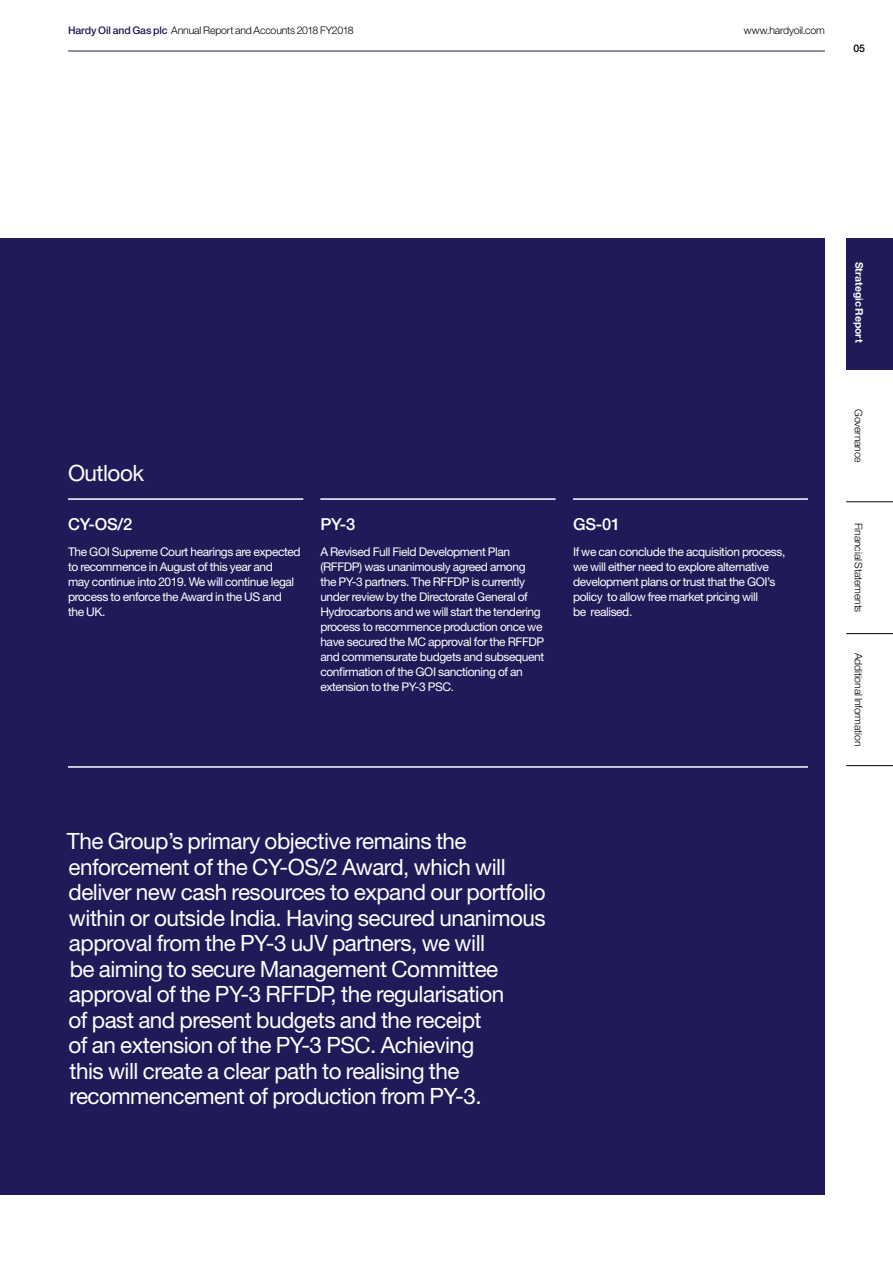
<style>
.page{position:relative;width:893px;height:1263px;background:#fff}
.page>*{position:absolute;margin:0;border:0;box-sizing:border-box;transform-origin:0 0}
.t1{font:22.5px/25.5px "Helvetica Neue";letter-spacing:-.025em;color:#fff}
.t2{font:500 16.5px "Helvetica Neue";letter-spacing:-.01em;color:#fff}
.t3{font:12px/15px "Helvetica Neue";letter-spacing:-.035em;color:#fff}
.t4{font:300 10.5px "Helvetica Neue";letter-spacing:-.015em;color:#000}
.t5{font:700 10.5px "Helvetica Neue";letter-spacing:-.005em;color:#fff}
.t6{font:500 10.5px "Helvetica Neue";color:#000}
.s1{font-weight:500;color:#211a59}
</style>
<div class="page">
<hr style="left:68px;top:51px;width:757px;height:1px;background:#231f46">
<hr style="left:846px;top:765px;width:47px;height:1px;background:#000">
<hr style="left:846px;top:633px;width:47px;height:1px;background:#000">
<hr style="left:846px;top:501px;width:47px;height:1px;background:#000">
<div style="left:846px;top:238px;width:47px;height:132px;background:#211a59"></div>
<div style="left:0;top:238px;width:825px;height:957px;background:#211a59"></div>
<hr style="left:68px;top:498px;width:235px;height:2px;background:#fff">
<hr style="left:68px;top:766px;width:740px;height:2px;background:#fff">
<hr style="left:320px;top:498px;width:236px;height:2px;background:#fff">
<hr style="left:573px;top:498px;width:235px;height:2px;background:#fff">
<p class="t4" style="left:68px;top:24px;width:287px"><span class="s1">Hardy Oil and Gas plc</span> Annual Report and Accounts 2018 FY2018</p>
<p class="t4" style="left:744px;top:24px;width:83px">www.hardyoil.com</p>
<p class="t6" style="left:853px;top:42px;width:13px">05</p>
<h1 class="t1" style="left:68px;top:460px;width:78px">Outlook</h1>
<h2 class="t2" style="left:68px;top:514px;width:66px">CY-OS/2</h2>
<h2 class="t2" style="left:320px;top:514px;width:36px">PY-3</h2>
<h2 class="t2" style="left:573px;top:514px;width:49px">GS-01</h2>
<p class="t3" style="left:68px;top:544px;width:234px">The GOI Supreme Court hearings are expected to recommence in August of this year and<br>may continue into 2019. We will continue legal process to enforce the Award in the US and the UK.</p>
<p class="t3" style="left:320px;top:544px;width:226px">A Revised Full Field Development Plan (RFFDP) was unanimously agreed among the PY-3 partners. The RFFDP is currently under review by the Directorate General of Hydrocarbons and we will start the tendering process to recommence production once we have secured the MC approval for the RFFDP and commensurate budgets and subsequent confirmation of the GOI sanctioning of an extension to the PY-3 PSC.</p>
<p class="t3" style="left:573px;top:544px;width:214px">If we can conclude the acquisition process, we will either need to explore alternative development plans or trust that the GOI’s policy to allow free market pricing will<br>be realised.</p>
<p class="t1" style="left:67px;top:828px;width:480px">The Group’s primary objective remains the enforcement of the CY-OS/2 Award, which will deliver new cash resources to expand our portfolio within or outside India. Having secured unanimous approval from the PY-3 uJV partners, we will<br>be aiming to secure Management Committee approval of the PY-3 RFFDP, the regularisation<br>of past and present budgets and the receipt<br>of an extension of the PY-3 PSC. Achieving<br>this will create a clear path to realising the recommencement of production from PY-3.</p>
<p class="t5" style="left:866px;top:262px;width:82px;rotate:90deg">Strategic Report</p>
<p class="t4" style="left:865px;top:409px;width:55px;rotate:90deg">Governance</p>
<p class="t4" style="left:865px;top:523px;width:91px;rotate:90deg">Financial Statements</p>
<p class="t4" style="left:865px;top:653px;width:95px;rotate:90deg">Additional Information</p>
</div>
